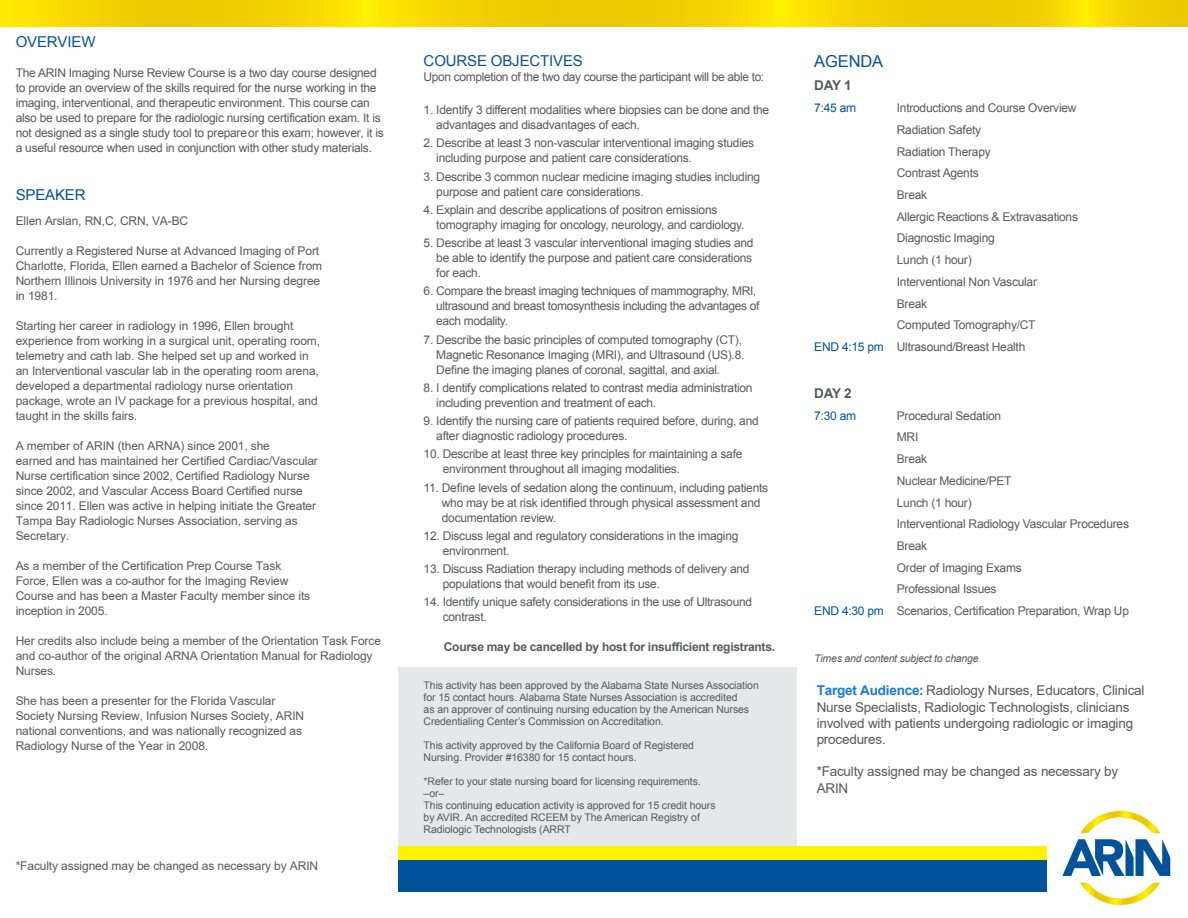
<style>
.page{position:relative;width:1188px;height:918px;background:#fff}
.page>*{position:absolute;margin:0;border:0;box-sizing:border-box;transform-origin:0 0}
.t1{font:16.5px "Arial";letter-spacing:-.01em;color:#00539b}
.t2{font:15px "Arial";letter-spacing:-.01em;color:#00539b}
.t3{font:13.5px/16.2px "Arial";letter-spacing:-.015em;color:#57585b}
.t4{font:700 13.5px "Arial";letter-spacing:-.065em;color:#58595b}
.t5{font:12px/15px "Arial";letter-spacing:-.02em;color:#58595b}
.t6{font:700 12px "Arial";letter-spacing:-.02em;color:#58595b}
.t7{font:12px "Arial";letter-spacing:-.02em;color:#00539b}
.t8{font:10.5px/12px "Arial";letter-spacing:-.01em;color:#58595b}
.t9{font:italic 10.5px "Arial";letter-spacing:-.02em;color:#58595b}
.s1{color:#00539b}
.s2{font-weight:700;color:#177ae8}
</style>
<div class="page">
<div style="left:398px;top:667px;width:399px;height:182px;background:#e6e7e8"></div>
<div style="left:398px;top:860px;width:649px;height:31px;background:#00539b"></div>
<div style="left:398px;top:846px;width:649px;height:14px;background:#fff200"></div>
<svg style="left:1062px;top:839px;width:108px;height:37px"></svg>
<svg style="left:1080px;top:811px;width:80px;height:22px"></svg>
<svg style="left:1080px;top:883px;width:80px;height:22px"></svg>
<svg style="left:0;top:0;width:1188px;height:27px;background:#f2d400"></svg>
<p class="t2" style="left:16px;top:31px;width:81px">OVERVIEW</p>
<p class="t5" style="left:16px;top:65px;width:370px">The ARIN Imaging Nurse Review Course is a two day course designed to provide an overview of the skills required for the nurse working in the imaging, interventional, and therapeutic environment. This course can also be used to prepare for the radiologic nursing certification exam. It is not designed as a single study tool to prepare or this exam; however, it is a useful resource when used in conjunction with other study materials.</p>
<p class="t2" style="left:16px;top:185px;width:71px">SPEAKER</p>
<p class="t5" style="left:16px;top:213px;width:174px">Ellen Arslan, RN,C, CRN, VA-BC</p>
<p class="t5" style="left:16px;top:243px;width:308px">Currently a Registered Nurse at Advanced Imaging of Port Charlotte, Florida, Ellen earned a Bachelor of Science from Northern Illinois University in 1976 and her Nursing degree in 1981.</p>
<p class="t5" style="left:16px;top:318px;width:306px">Starting her career in radiology in 1996, Ellen brought experience from working in a surgical unit, operating room, telemetry and cath lab. She helped set up and worked in an Interventional vascular lab in the operating room arena, developed a departmental radiology nurse orientation package, wrote an IV package for a previous hospital, and taught in the skills fairs.</p>
<p class="t5" style="left:16px;top:438px;width:304px">A member of ARIN (then ARNA) since 2001, she<br>earned and has maintained her Certified Cardiac/Vascular Nurse certification since 2002, Certified Radiology Nurse since 2002, and Vascular Access Board Certified nurse since 2011. Ellen was active in helping initiate the Greater Tampa Bay Radiologic Nurses Association, serving as Secretary.</p>
<p class="t5" style="left:16px;top:558px;width:296px">As a member of the Certification Prep Course Task Force, Ellen was a co-author for the Imaging Review Course and has been a Master Faculty member since its inception in 2005.</p>
<p class="t5" style="left:16px;top:633px;width:367px">Her credits also include being a member of the Orientation Task Force and co-author of the original ARNA Orientation Manual for Radiology<br>Nurses.</p>
<p class="t5" style="left:16px;top:693px;width:290px">She has been a presenter for the Florida Vascular Society Nursing Review, Infusion Nurses Society, ARIN national conventions, and was nationally recognized as Radiology Nurse of the Year in 2008.</p>
<p class="t5" style="left:16px;top:858px;width:304px">*Faculty assigned may be changed as necessary by ARIN</p>
<p class="t2" style="left:424px;top:51px;width:161px">COURSE OBJECTIVES</p>
<p class="t5" style="left:424px;top:69px;width:342px">Upon completion of the two day course the participant will be able to:</p>
<p class="t5" style="left:436px;top:103px;width:335px;text-indent:-13px">1. Identify 3 different modalities where biopsies can be done and the advantages and disadvantages of each.</p>
<p class="t5" style="left:436px;top:136px;width:319px;text-indent:-13px">2. Describe at least 3 non-vascular interventional imaging studies including purpose and patient care considerations.</p>
<p class="t5" style="left:436px;top:169px;width:325px;text-indent:-13px">3. Describe 3 common nuclear medicine imaging studies including purpose and patient care considerations.</p>
<p class="t5" style="left:436px;top:202px;width:310px;text-indent:-13px">4. Explain and describe applications of positron emissions tomography imaging for oncology, neurology, and cardiology.</p>
<p class="t5" style="left:436px;top:236px;width:319px;text-align:justify;text-indent:-13px">5. Describe at least 3 vascular interventional imaging studies and be able to identify the purpose and patient care considerations for each.</p>
<p class="t5" style="left:436px;top:284px;width:325px;text-indent:-13px">6. Compare the breast imaging techniques of mammography, MRI, ultrasound and breast tomosynthesis including the advantages of each modality.</p>
<p class="t5" style="left:436px;top:332px;width:310px;text-indent:-13px">7. Describe the basic principles of computed tomography (CT),<br>Magnetic Resonance Imaging (MRI), and Ultrasound (US).8.<br>Define the imaging planes of coronal, sagittal, and axial.</p>
<p class="t5" style="left:436px;top:380px;width:318px;text-indent:-13px">8. I dentify complications related to contrast media administration including prevention and treatment of each.</p>
<p class="t5" style="left:436px;top:414px;width:324px;text-indent:-13px">9. Identify the nursing care of patients required before, during, and after diagnostic radiology procedures.</p>
<p class="t5" style="left:443px;top:447px;width:301px;text-indent:-19px">10. Describe at least three key principles for maintaining a safe environment throughout all imaging modalities.</p>
<p class="t5" style="left:442px;top:480px;width:328px;text-indent:-18px">11. Define levels of sedation along the continuum, including patients who may be at risk identified through physical assessment and documentation review.</p>
<p class="t5" style="left:443px;top:528px;width:297px;text-indent:-19px">12. Discuss legal and regulatory considerations in the imaging environment.</p>
<p class="t5" style="left:443px;top:561px;width:308px;text-indent:-19px">13. Discuss Radiation therapy including methods of delivery and populations that would benefit from its use.</p>
<p class="t5" style="left:443px;top:595px;width:311px;text-indent:-19px">14. Identify unique safety considerations in the use of Ultrasound contrast.</p>
<p class="t6" style="left:444px;top:639px;width:333px">Course may be cancelled by host for insufficient registrants.</p>
<p class="t8" style="left:424px;top:679px;width:337px">This activity has been approved by the Alabama State Nurses Association for 15 contact hours. Alabama State Nurses Association is accredited<br>as an approver of continuing nursing education by the American Nurses Credentialing Center’s Commission on Accreditation.</p>
<p class="t8" style="left:424px;top:739px;width:272px">This activity approved by the California Board of Registered<br>Nursing. Provider #16380 for 15 contact hours.</p>
<p class="t8" style="left:424px;top:775px;width:293px">*Refer to your state nursing board for licensing requirements. –or–<br>This continuing education activity is approved for 15 credit hours by AVIR. An accredited RCEEM by The American Registry of Radiologic Technologists (ARRT</p>
<h1 class="t1" style="left:814px;top:50px;width:70px">AGENDA</h1>
<p class="t4" style="left:814px;top:77px;width:39px">DAY 1</p>
<p class="t7" style="left:814px;top:100px;width:43px">7:45 am</p>
<p class="t5" style="left:897px;top:100px;width:181px">Introductions and Course Overview</p>
<p class="t5" style="left:897px;top:122px;width:86px">Radiation Safety</p>
<p class="t5" style="left:897px;top:144px;width:95px">Radiation Therapy</p>
<p class="t5" style="left:897px;top:166px;width:84px">Contrast Agents</p>
<p class="t5" style="left:897px;top:187px;width:32px">Break</p>
<p class="t5" style="left:897px;top:209px;width:183px">Allergic Reactions &amp; Extravasations</p>
<p class="t5" style="left:897px;top:231px;width:99px">Diagnostic Imaging</p>
<p class="t5" style="left:897px;top:253px;width:76px">Lunch (1 hour)</p>
<p class="t5" style="left:897px;top:274px;width:142px">Interventional Non Vascular</p>
<p class="t5" style="left:897px;top:296px;width:32px">Break</p>
<p class="t5" style="left:897px;top:318px;width:140px">Computed Tomography/CT</p>
<p class="t5" style="left:814px;top:340px;width:213px"><span class="s1">END 4:15 pm</span> Ultrasound/Breast Health</p>
<p class="t4" style="left:814px;top:384px;width:39px">DAY 2</p>
<p class="t7" style="left:814px;top:407px;width:43px">7:30 am</p>
<p class="t5" style="left:897px;top:405px;width:234px;line-height:21.8px">Procedural Sedation<br>MRI<br>Break<br>Nuclear Medicine/PET<br>Lunch (1 hour)<br>Interventional Radiology Vascular Procedures<br>Break<br>Order of Imaging Exams<br>Professional Issues</p>
<p class="t5" style="left:814px;top:604px;width:316px"><span class="s1">END 4:30 pm</span> Scenarios, Certification Preparation, Wrap Up</p>
<p class="t9" style="left:814px;top:651px;width:166px">Times and content subject to change</p>
<p class="t3" style="left:817px;top:683px;width:329px"><span class="s2">Target Audience:</span> Radiology Nurses, Educators, Clinical Nurse Specialists, Radiologic Technologists, clinicians involved with patients undergoing radiologic or imaging procedures.</p>
<p class="t3" style="left:817px;top:764px;width:303px">*Faculty assigned may be changed as necessary by<br>ARIN</p>
</div>
